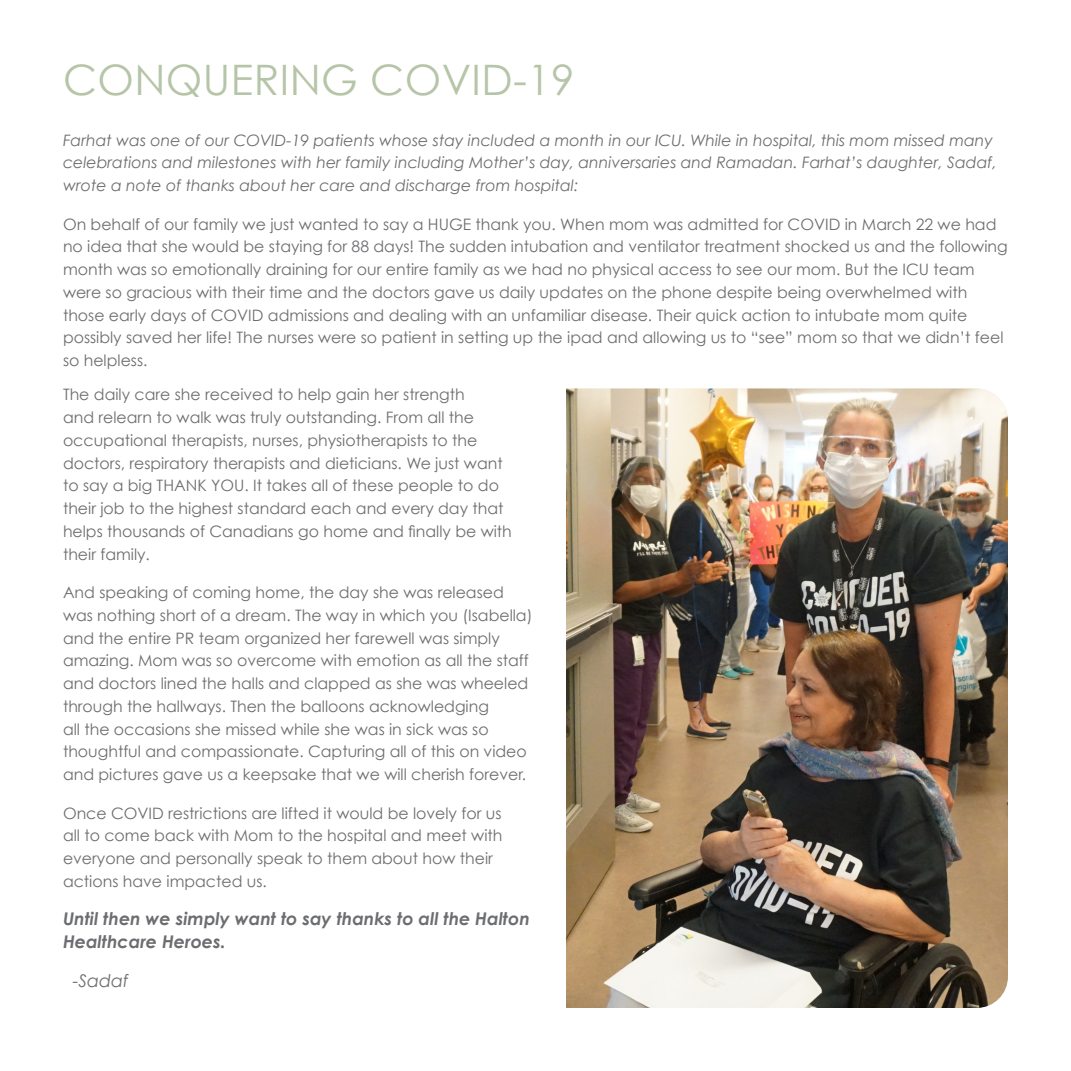
<style>
.page{position:relative;width:1071px;height:1071px;background:#fff}
.page>*{position:absolute;margin:0;border:0;box-sizing:border-box;transform-origin:0 0}
.header_2{font:42px "Century Gothic";letter-spacing:.01em;color:#b6c5a8}
.BODY{font:italic 700 17.5px/22.8px "Century Gothic";color:#6c6d70}
.BODY-2{font:italic 17.5px "Century Gothic";color:#6c6d70}
.BODY-3{font:15.75px/22.8px "Century Gothic";color:#6c6d70}
.BODY-4{font:italic 15.75px/22.8px "Century Gothic";color:#6c6d70}
</style>
<div class="page">
<img style="left:566px;top:388px;width:442px;height:620px">
<p class="header_2" style="left:63px;top:54px;width:513px">CONQUERING COVID-19</p>
<p class="BODY-4" style="left:63px;top:128px;width:935px">Farhat was one of our COVID-19 patients whose stay included a month in our ICU. While in hospital, this mom missed many celebrations and milestones with her family including Mother’s day, anniversaries and Ramadan. Farhat’s daughter, Sadaf, wrote a note of thanks about her care and discharge from hospital:</p>
<p class="BODY-3" style="left:63px;top:212px;width:946px">On behalf of our family we just wanted to say a HUGE thank you. When mom was admitted for COVID in March 22 we had no idea that she would be staying for 88 days! The sudden intubation and ventilator treatment shocked us and the following month was so emotionally draining for our entire family as we had no physical access to see our mom. But the ICU team were so gracious with their time and the doctors gave us daily updates on the phone despite being overwhelmed with those early days of COVID admissions and dealing with an unfamiliar disease. Their quick action to intubate mom quite possibly saved her life! The nurses were so patient in setting up the ipad and allowing us to “see” mom so that we didn’t feel so helpless.</p>
<p class="BODY-3" style="left:63px;top:383px;width:450px">The daily care she received to help gain her strength<br>and relearn to walk was truly outstanding. From all the occupational therapists, nurses, physiotherapists to the doctors, respiratory therapists and dieticians. We just want to say a big THANK YOU. It takes all of these people to do their job to the highest standard each and every day that helps thousands of Canadians go home and finally be with their family.</p>
<p class="BODY-3" style="left:63px;top:581px;width:471px">And speaking of coming home, the day she was released was nothing short of a dream. The way in which you (Isabella) and the entire PR team organized her farewell was simply amazing. Mom was so overcome with emotion as all the staff and doctors lined the halls and clapped as she was wheeled through the hallways. Then the balloons acknowledging<br>all the occasions she missed while she was in sick was so thoughtful and compassionate. Capturing all of this on video and pictures gave us a keepsake that we will cherish forever.</p>
<p class="BODY-3" style="left:63px;top:801px;width:441px">Once COVID restrictions are lifted it would be lovely for us all to come back with Mom to the hospital and meet with everyone and personally speak to them about how their actions have impacted us.</p>
<p class="BODY" style="left:63px;top:907px;width:468px">Until then we simply want to say thanks to all the Halton<br>Healthcare Heroes.</p>
<p class="BODY-2" style="left:73px;top:970px;width:57px">-Sadaf</p>
</div>
